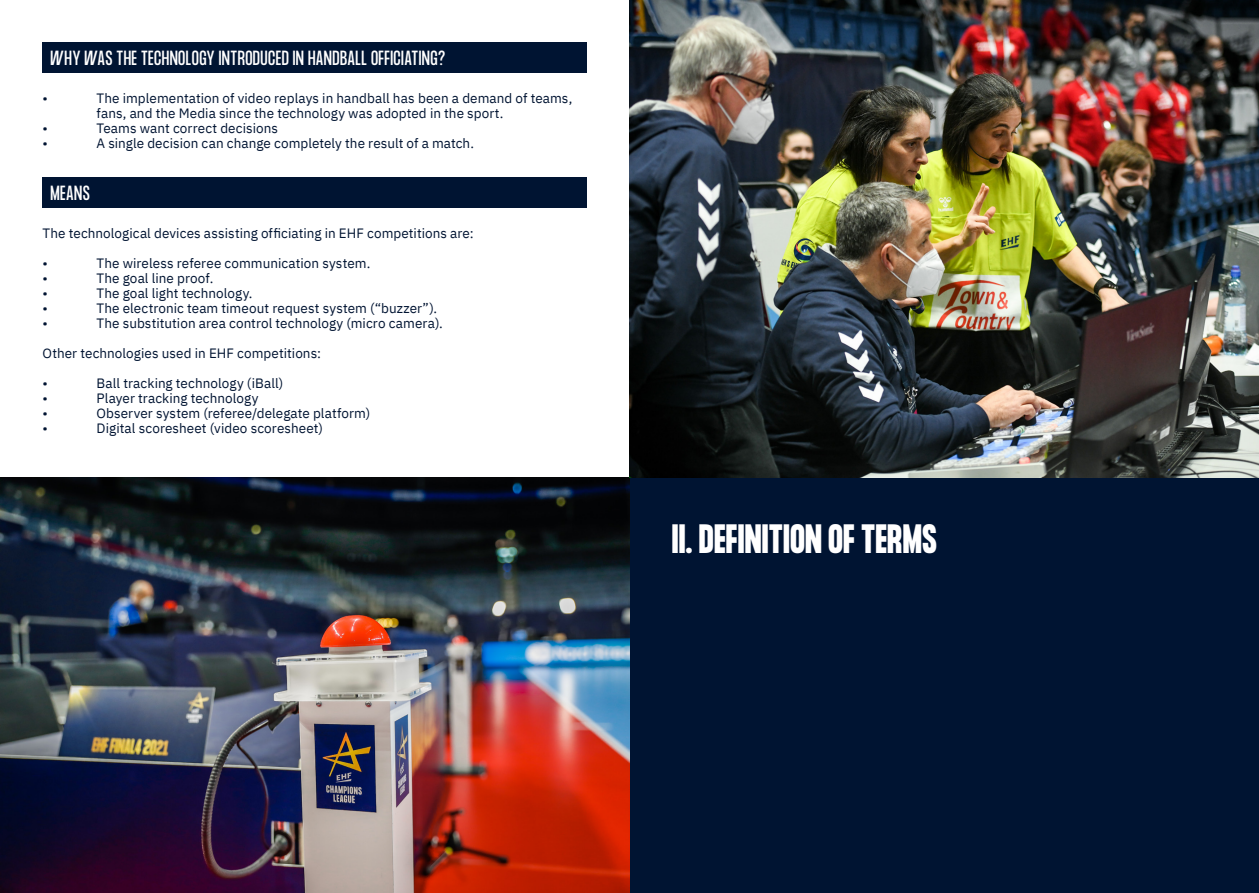
<style>
.page{position:relative;width:1259px;height:893px;background:#fff}
.page>*{position:absolute;margin:0;border:0;box-sizing:border-box;transform-origin:0 0}
.Absatzformat_1{font:700 36px "Formula Condensed";letter-spacing:.025em;color:#fff}
.Absatzformat_1-2{font:18px "Formula Condensed";letter-spacing:.025em;color:#fff}
.Absatzformat_1-3{font:13.5px "IBM Plex Sans";letter-spacing:.005em;color:#001432}
</style>
<div class="page">
<div style="left:629px;top:463px;width:630px;height:430px;background:#001432"></div>
<div style="left:43px;top:43px;width:544px;height:30px;background:#001432"></div>
<div style="left:43px;top:178px;width:544px;height:30px;background:#001432"></div>
<img style="left:0;top:478px;width:629px;height:415px">
<img style="left:629px;top:0;width:630px;height:478px">
<p class="Absatzformat_1-2" style="left:50px;top:47px;width:396px">WHY WAS THE TECHNOLOGY INTRODUCED IN HANDBALL OFFICIATING?</p>
<p class="Absatzformat_1-3" style="left:43px;top:87px;width:7px">•</p>
<p class="Absatzformat_1-3" style="left:97px;top:87px;width:477px">The implementation of video replays in handball has been a demand of teams,</p>
<p class="Absatzformat_1-3" style="left:97px;top:102px;width:408px">fans, and the Media since the technology was adopted in the sport.</p>
<p class="Absatzformat_1-3" style="left:43px;top:117px;width:7px">•</p>
<p class="Absatzformat_1-3" style="left:97px;top:117px;width:183px">Teams want correct decisions</p>
<p class="Absatzformat_1-3" style="left:43px;top:132px;width:7px">•</p>
<p class="Absatzformat_1-3" style="left:97px;top:132px;width:379px">A single decision can change completely the result of a match.</p>
<p class="Absatzformat_1-2" style="left:50px;top:182px;width:41px">MEANS</p>
<p class="Absatzformat_1-3" style="left:43px;top:222px;width:433px">The technological devices assisting officiating in EHF competitions are:</p>
<p class="Absatzformat_1-3" style="left:43px;top:252px;width:7px">•</p>
<p class="Absatzformat_1-3" style="left:97px;top:252px;width:275px">The wireless referee communication system.</p>
<p class="Absatzformat_1-3" style="left:43px;top:267px;width:7px">•</p>
<p class="Absatzformat_1-3" style="left:97px;top:267px;width:118px">The goal line proof.</p>
<p class="Absatzformat_1-3" style="left:43px;top:282px;width:7px">•</p>
<p class="Absatzformat_1-3" style="left:97px;top:282px;width:158px">The goal light technology.</p>
<p class="Absatzformat_1-3" style="left:43px;top:297px;width:7px">•</p>
<p class="Absatzformat_1-3" style="left:97px;top:297px;width:342px">The electronic team timeout request system (“buzzer”).</p>
<p class="Absatzformat_1-3" style="left:43px;top:312px;width:7px">•</p>
<p class="Absatzformat_1-3" style="left:97px;top:312px;width:348px">The substitution area control technology (micro camera).</p>
<p class="Absatzformat_1-3" style="left:43px;top:342px;width:280px">Other technologies used in EHF competitions:</p>
<p class="Absatzformat_1-3" style="left:43px;top:372px;width:7px">•</p>
<p class="Absatzformat_1-3" style="left:97px;top:372px;width:188px">Ball tracking technology (iBall)</p>
<p class="Absatzformat_1-3" style="left:43px;top:387px;width:7px">•</p>
<p class="Absatzformat_1-3" style="left:97px;top:387px;width:163px">Player tracking technology</p>
<p class="Absatzformat_1-3" style="left:43px;top:402px;width:7px">•</p>
<p class="Absatzformat_1-3" style="left:97px;top:402px;width:275px">Observer system (referee/delegate platform)</p>
<p class="Absatzformat_1-3" style="left:43px;top:417px;width:7px">•</p>
<p class="Absatzformat_1-3" style="left:97px;top:417px;width:228px">Digital scoresheet (video scoresheet)</p>
<p class="Absatzformat_1" style="left:672px;top:517px;width:266px">II. DEFINITION OF TERMS</p>
</div>
